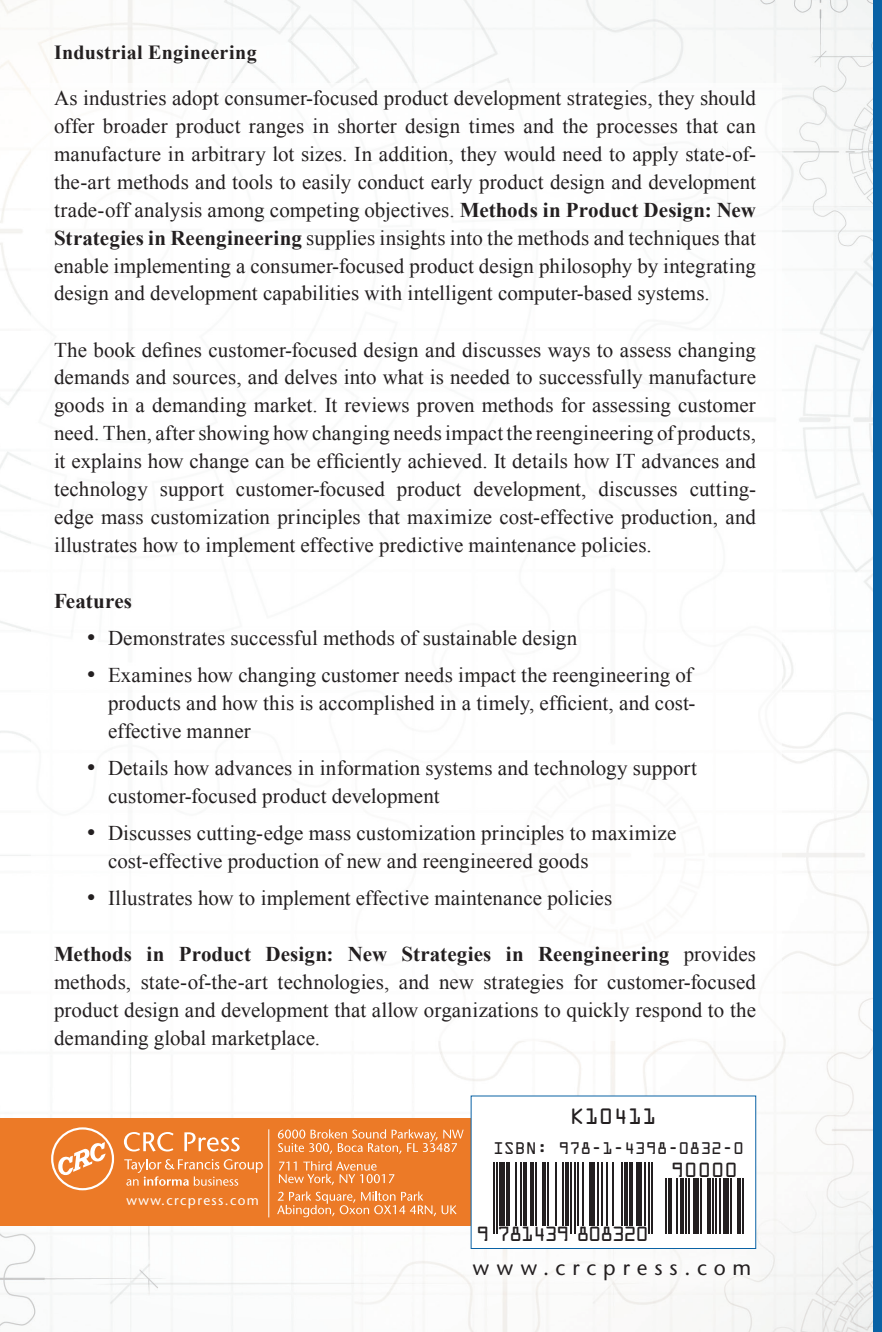
<style>
.page{position:relative;width:882px;height:1332px;background:#fff}
.page>*{position:absolute;margin:0;border:0;box-sizing:border-box;transform-origin:0 0}
.t1{font:21px/28px "Times New Roman";letter-spacing:.005em;color:#231f20;text-align:justify}
.t2{font:500 21px "Stone Sans Std";letter-spacing:.33em;color:#231f20}
.t3{font:700 21px "Times New Roman";letter-spacing:.005em;color:#231f20}
.t4{font:700 20px "Times New Roman";letter-spacing:.02em;color:#231f20}
.t5{font:20px "OCRA Std";color:#231f20}
.t6{font:18.4px "OCRA Std";letter-spacing:-.08em;color:#231f20}
.t7{font:15.2px "OCRA Std";color:#231f20}
.t8{font:500 13.6px "Stone Sans Std";letter-spacing:.1em;color:#fff}
.s1{font-weight:700}
</style>
<div class="page">
<img style="left:0;top:0;width:873px;height:1332px">
<div style="left:873px;top:0;width:9px;height:1332px;background:#0962a5"></div>
<div style="left:449px;top:1240px;width:326px;height:64px;background:#fff"></div>
<div style="left:31px;top:83px;width:750px;height:957px;background:#fff"></div>
<div style="left:0;top:1118px;width:483px;height:108px;background:#ec7a27"></div>
<div style="left:471px;top:1096px;width:285px;height:152px;background:#fff"></div>
<hr style="left:493px;top:1162px;width:2px;height:72px;background:#231f20">
<hr style="left:496px;top:1162px;width:2px;height:72px;background:#231f20">
<div style="left:500px;top:1162px;width:5px;height:63px;background:#231f20"></div>
<hr style="left:506px;top:1162px;width:4px;height:63px;background:#231f20">
<hr style="left:515px;top:1162px;width:2px;height:63px;background:#231f20">
<hr style="left:520px;top:1162px;width:2px;height:63px;background:#231f20">
<hr style="left:523px;top:1162px;width:4px;height:63px;background:#231f20">
<hr style="left:530px;top:1162px;width:3px;height:63px;background:#231f20">
<hr style="left:535px;top:1162px;width:2px;height:63px;background:#231f20">
<hr style="left:542px;top:1162px;width:3px;height:63px;background:#231f20">
<hr style="left:547px;top:1162px;width:2px;height:63px;background:#231f20">
<hr style="left:555px;top:1162px;width:2px;height:63px;background:#231f20">
<hr style="left:562px;top:1162px;width:2px;height:63px;background:#231f20">
<hr style="left:565px;top:1162px;width:4px;height:63px;background:#231f20">
<hr style="left:571px;top:1162px;width:1px;height:72px;background:#231f20">
<hr style="left:574px;top:1162px;width:2px;height:72px;background:#231f20">
<hr style="left:577px;top:1162px;width:2px;height:63px;background:#231f20">
<hr style="left:582px;top:1162px;width:2px;height:63px;background:#231f20">
<div style="left:589px;top:1162px;width:5px;height:63px;background:#231f20"></div>
<hr style="left:597px;top:1162px;width:2px;height:63px;background:#231f20">
<hr style="left:601px;top:1162px;width:1px;height:63px;background:#231f20">
<hr style="left:606px;top:1162px;width:1px;height:63px;background:#231f20">
<hr style="left:613px;top:1162px;width:1px;height:63px;background:#231f20">
<hr style="left:621px;top:1162px;width:2px;height:63px;background:#231f20">
<hr style="left:624px;top:1162px;width:4px;height:63px;background:#231f20">
<hr style="left:629px;top:1162px;width:4px;height:63px;background:#231f20">
<div style="left:636px;top:1162px;width:5px;height:63px;background:#231f20"></div>
<hr style="left:645px;top:1162px;width:1px;height:63px;background:#231f20">
<hr style="left:648px;top:1162px;width:2px;height:72px;background:#231f20">
<hr style="left:651px;top:1162px;width:2px;height:72px;background:#231f20">
<hr style="left:665px;top:1179px;width:1px;height:55px;background:#231f20">
<hr style="left:668px;top:1179px;width:4px;height:55px;background:#231f20">
<hr style="left:677px;top:1179px;width:1px;height:55px;background:#231f20">
<hr style="left:680px;top:1179px;width:3px;height:55px;background:#231f20">
<hr style="left:685px;top:1179px;width:2px;height:55px;background:#231f20">
<hr style="left:688px;top:1179px;width:2px;height:55px;background:#231f20">
<div style="left:693px;top:1179px;width:5px;height:55px;background:#231f20"></div>
<hr style="left:700px;top:1179px;width:2px;height:55px;background:#231f20">
<hr style="left:707px;top:1179px;width:3px;height:55px;background:#231f20">
<hr style="left:712px;top:1179px;width:2px;height:55px;background:#231f20">
<hr style="left:715px;top:1179px;width:2px;height:55px;background:#231f20">
<hr style="left:719px;top:1179px;width:1px;height:55px;background:#231f20">
<div style="left:724px;top:1179px;width:5px;height:55px;background:#231f20"></div>
<hr style="left:730px;top:1179px;width:2px;height:55px;background:#231f20">
<hr style="left:737px;top:1179px;width:4px;height:55px;background:#231f20">
<hr style="left:742px;top:1179px;width:2px;height:55px;background:#231f20">
<div style="left:471px;top:1096px;width:285px;height:153px;border:1px solid #0962a5"></div>
<div style="left:51px;top:1127px;width:63px;height:63px;border:2px solid #fff;border-radius:50%"></div>
<svg style="left:124px;top:1159px;width:139px;height:27px"></svg>
<svg style="left:124px;top:1132px;width:50px;height:20px"></svg>
<svg style="left:184px;top:1132px;width:56px;height:20px"></svg>
<svg style="left:442px;top:1205px;width:15px;height:9px"></svg>
<svg style="left:277px;top:1191px;width:159px;height:26px"></svg>
<svg style="left:278px;top:1129px;width:186px;height:25px"></svg>
<svg style="left:58px;top:1142px;width:48px;height:33px"></svg>
<hr style="left:268px;top:1129px;width:1px;height:88px;background:#fff">
<svg style="left:279px;top:1161px;width:115px;height:24px"></svg>
<p class="t4" style="left:54px;top:38px;width:204px">Industrial Engineering</p>
<p class="t1" style="left:54px;top:83px;width:704px">As industries adopt consumer-focused product development strategies, they should offer broader product ranges in shorter design times and the processes that can manufacture in arbitrary lot sizes. In addition, they would need to apply state-of&shy;the-art methods and tools to easily conduct early product design and development trade-off analysis among competing objectives. <span class="s1">Methods in Product Design: New Strategies in Reengineering</span> supplies insights into the methods and techniques that enable implementing a consumer-focused product design philosophy by integrating design and development capabilities with intelligent computer-based systems.</p>
<p class="t1" style="left:54px;top:335px;width:704px">The book defines customer-focused design and discusses ways to assess changing demands and sources, and delves into what is needed to successfully manufacture goods in a demanding market. It reviews proven methods for assessing customer need. Then, after showing how changing needs impact the reengineering of products, it explains how change can be efficiently achieved. It details how IT advances and technology support customer-focused product development, discusses cutting&shy;edge mass customization principles that maximize cost-effective production, and illustrates how to implement effective predictive maintenance policies.</p>
<p class="t3" style="left:54px;top:587px;width:80px">Features</p>
<p class="t1" style="left:86px;top:624px;width:493px">• Demonstrates successful methods of sustainable design</p>
<p class="t1" style="left:108px;top:661px;width:589px;text-align:left;text-indent:-22px">• Examines how changing customer needs impact the reengineering of products and how this is accomplished in a timely, efficient, and cost&shy;effective manner</p>
<p class="t1" style="left:108px;top:754px;width:591px;text-indent:-22px">• Details how advances in information systems and technology support customer-focused product development</p>
<p class="t1" style="left:108px;top:819px;width:570px;text-indent:-22px">• Discusses cutting-edge mass customization principles to maximize cost-effective production of new and reengineered goods</p>
<p class="t1" style="left:86px;top:884px;width:527px">• Illustrates how to implement effective maintenance policies</p>
<p class="t1" style="left:54px;top:940px;width:704px"><span class="s1">Methods in Product Design: New Strategies in Reengineering</span> provides methods, state-of-the-art technologies, and new strategies for customer-focused product design and development that allow organizations to quickly respond to the demanding global marketplace.</p>
<p class="t5" style="left:570px;top:1105px;width:88px">K10411</p>
<p class="t7" style="left:493px;top:1140px;width:252px">ISBN: 978-1-4398-0832-0</p>
<p class="t8" style="left:127px;top:1192px;width:134px">www.crcpress.com</p>
<p class="t6" style="left:476px;top:1224px;width:174px">9 781439 808320</p>
<p class="t6" style="left:671px;top:1159px;width:69px">90000</p>
<p class="t2" style="left:473px;top:1256px;width:280px">www.crcpress.com</p>
</div>
